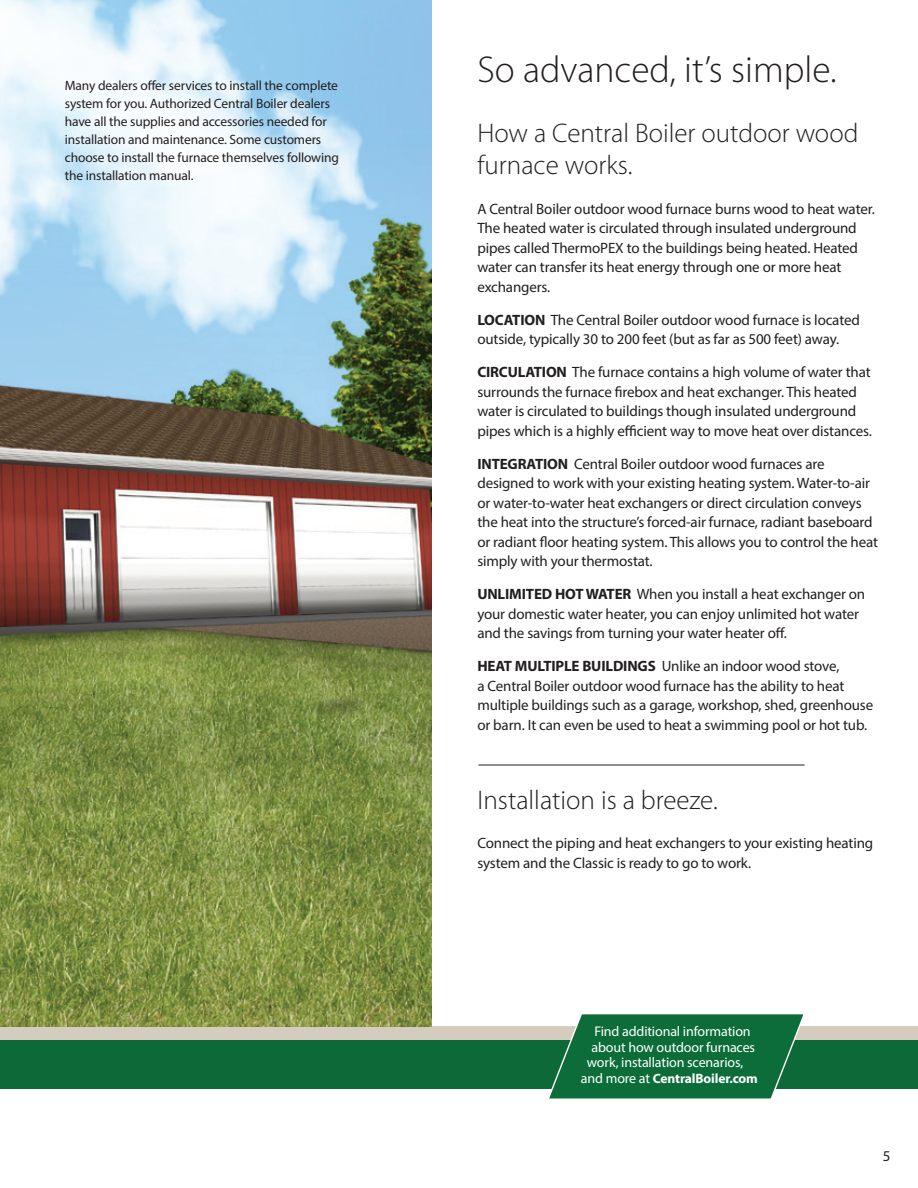
<style>
.page{position:relative;width:918px;height:1188px;background:#fff}
.page>*{position:absolute;margin:0;border:0;box-sizing:border-box;transform-origin:0 0}
.heading_3{font:300 37.5px "Myriad Pro";color:#231f20}
._2nd_heading{font:300 27px/32.4px "Myriad Pro";color:#231f20}
.t1{font:15px/19.5px "Myriad Pro";letter-spacing:-.01em;color:#231f20}
.t2{font:14.1px "Myriad Pro";letter-spacing:-.01em;color:#fff}
.t3{font:13.5px/18px "Myriad Pro";letter-spacing:-.01em;color:#231f20}
.t4{font:700 13.5px "Myriad Pro";letter-spacing:-.01em;color:#fff}
.s1{font-weight:700}
.s2{font-weight:400;font-size:14.1px}
</style>
<div class="page">
<div style="left:0;top:1026px;width:918px;height:28px;background:#d5cbbe"></div>
<div style="left:0;top:1040px;width:918px;height:49px;background:#0d6937"></div>
<img style="left:0;top:0;width:432px;height:1026px">
<hr style="left:478px;top:765px;width:327px;height:1px;background:#231f20">
<svg style="left:549px;top:1014px;width:254px;height:85px"></svg>
<p class="t3" style="left:65px;top:76px;width:276px">Many dealers offer services to install the complete system for you. Authorized Central Boiler dealers have all the supplies and accessories needed for installation and maintenance. Some customers choose to install the furnace themselves following the installation manual.</p>
<p class="heading_3" style="left:477px;top:49px;width:361px">So advanced, it’s simple.</p>
<p class="_2nd_heading" style="left:477px;top:117px;width:383px">How a Central Boiler outdoor wood furnace works.</p>
<p class="t1" style="left:477px;top:199px;width:399px">A Central Boiler outdoor wood furnace burns wood to heat water.<br>The heated water is circulated through insulated underground pipes called ThermoPEX to the buildings being heated. Heated water can transfer its heat energy through one or more heat exchangers.</p>
<p class="t1" style="left:477px;top:310px;width:384px"><span class="s1">LOCATION</span> The Central Boiler outdoor wood furnace is located outside, typically 30 to 200 feet (but as far as 500 feet) away.</p>
<p class="t1" style="left:477px;top:362px;width:396px"><span class="s1">CIRCULATION</span> The furnace contains a high volume of water that surrounds the furnace firebox and heat exchanger. This heated water is circulated to buildings though insulated underground pipes which is a highly efficient way to move heat over distances.</p>
<p class="t1" style="left:477px;top:454px;width:402px"><span class="s1">INTEGRATION</span> Central Boiler outdoor wood furnaces are designed to work with your existing heating system. Water-to-air or water-to-water heat exchangers or direct circulation conveys the heat into the structure’s forced-air furnace, radiant baseboard or radiant floor heating system. This allows you to control the heat simply with your thermostat.</p>
<p class="t1" style="left:477px;top:584px;width:389px"><span class="s1">UNLIMITED HOT WATER</span> When you install a heat exchanger on your domestic water heater, you can enjoy unlimited hot water and the savings from turning your water heater off.</p>
<p class="t1" style="left:477px;top:656px;width:397px"><span class="s1">HEAT MULTIPLE BUILDINGS</span> Unlike an indoor wood stove,<br>a Central Boiler outdoor wood furnace has the ability to heat multiple buildings such as a garage, workshop, shed, greenhouse or barn. It can even be used to heat a swimming pool or hot tub.</p>
<p class="_2nd_heading" style="left:477px;top:784px;width:242px">Installation is a breeze.</p>
<p class="t1" style="left:477px;top:833px;width:397px">Connect the piping and heat exchangers to your existing heating system and the Classic is ready to go to work.</p>
<p class="t2" style="left:594px;top:1023px;width:158px">Find additional information</p>
<p class="t2" style="left:591px;top:1038px;width:165px">about how outdoor furnaces</p>
<p class="t2" style="left:587px;top:1054px;width:158px">work, installation scenarios,</p>
<p class="t4" style="left:581px;top:1069px;width:178px"><span class="s2">and more at</span> CentralBoiler.com</p>
<p class="t1" style="left:883px;top:1146px;width:9px">5</p>
</div>
